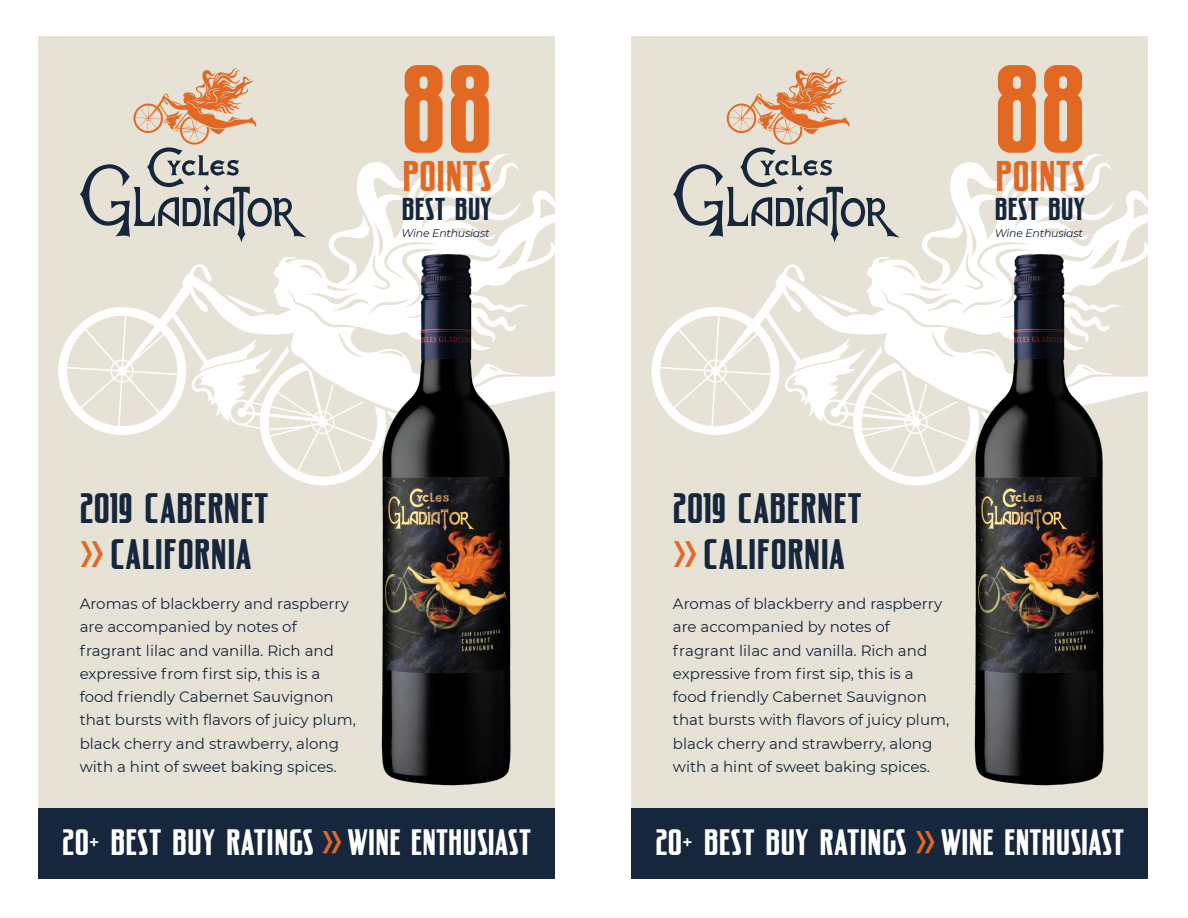
<style>
.page{position:relative;width:1188px;height:918px;background:#fff}
.page>*{position:absolute;margin:0;border:0;box-sizing:border-box;transform-origin:0 0}
.t1{font:115.35px "Nouveau Standard JNL";color:#e26924}
.t2{font:39.6px "Nouveau Standard JNL";color:#e26924}
.t3{font:39.3px "Nouveau Standard JNL";color:#16263d}
.t4{font:33.9px "Nouveau Standard JNL";color:#fff}
.t5{font:29.1px "Nouveau Standard JNL";color:#16263d}
.t6{font:15px/23.2px "Montserrat";color:#16263d}
.t7{font:italic 10.95px "Montserrat";letter-spacing:-.02em;color:#16263d}
.s1{color:#e26924}
</style>
<div class="page">
<div style="left:38px;top:36px;width:517px;height:842px;background:#e6e2d5"></div>
<svg style="left:261px;top:437px;width:118px;height:48px"></svg>
<svg style="left:58px;top:154px;width:497px;height:283px"></svg>
<svg style="left:224px;top:294px;width:42px;height:19px"></svg>
<svg style="left:513px;top:361px;width:7px;height:25px"></svg>
<div style="left:38px;top:808px;width:517px;height:71px;background:#16263d"></div>
<svg style="left:80px;top:68px;width:227px;height:175px"></svg>
<img style="left:379px;top:250px;width:134px;height:536px">
<div style="left:631px;top:36px;width:517px;height:842px;background:#e6e2d5"></div>
<svg style="left:855px;top:437px;width:118px;height:48px"></svg>
<svg style="left:651px;top:154px;width:497px;height:283px"></svg>
<svg style="left:817px;top:294px;width:43px;height:19px"></svg>
<svg style="left:1107px;top:361px;width:6px;height:25px"></svg>
<div style="left:632px;top:808px;width:516px;height:71px;background:#16263d"></div>
<svg style="left:673px;top:68px;width:227px;height:175px"></svg>
<img style="left:973px;top:250px;width:134px;height:536px">
<p class="t1" style="left:401px;top:46px;width:94px">88</p>
<p class="t2" style="left:402px;top:155px;width:91px">POINTS</p>
<p class="t5" style="left:401px;top:193px;width:92px">BEST BUY</p>
<p class="t7" style="left:402px;top:225px;width:90px">Wine Enthusiast</p>
<p class="t3" style="left:80px;top:487px;width:190px">2019 CABERNET</p>
<p class="t3" style="left:80px;top:532px;width:173px"><span class="s1">&gt;&gt;</span> CALIFORNIA</p>
<p class="t6" style="left:80px;top:592px;width:278px">Aromas of blackberry and raspberry are accompanied by notes of fragrant lilac and vanilla. Rich and expressive from first sip, this is a food friendly Cabernet Sauvignon that bursts with flavors of juicy plum, black cherry and strawberry, along with a hint of sweet baking spices.</p>
<p class="t4" style="left:62px;top:823px;width:470px">20+ BEST BUY RATINGS <span class="s1">&gt;&gt;</span>WINE ENTHUSIAST</p>
<p class="t1" style="left:994px;top:46px;width:94px">88</p>
<p class="t2" style="left:995px;top:155px;width:91px">POINTS</p>
<p class="t5" style="left:995px;top:193px;width:92px">BEST BUY</p>
<p class="t7" style="left:995px;top:225px;width:90px">Wine Enthusiast</p>
<p class="t3" style="left:673px;top:487px;width:190px">2019 CABERNET</p>
<p class="t3" style="left:673px;top:532px;width:173px"><span class="s1">&gt;&gt;</span> CALIFORNIA</p>
<p class="t6" style="left:673px;top:592px;width:278px">Aromas of blackberry and raspberry are accompanied by notes of fragrant lilac and vanilla. Rich and expressive from first sip, this is a food friendly Cabernet Sauvignon that bursts with flavors of juicy plum, black cherry and strawberry, along with a hint of sweet baking spices.</p>
<p class="t4" style="left:655px;top:823px;width:470px">20+ BEST BUY RATINGS <span class="s1">&gt;&gt;</span>WINE ENTHUSIAST</p>
</div>
